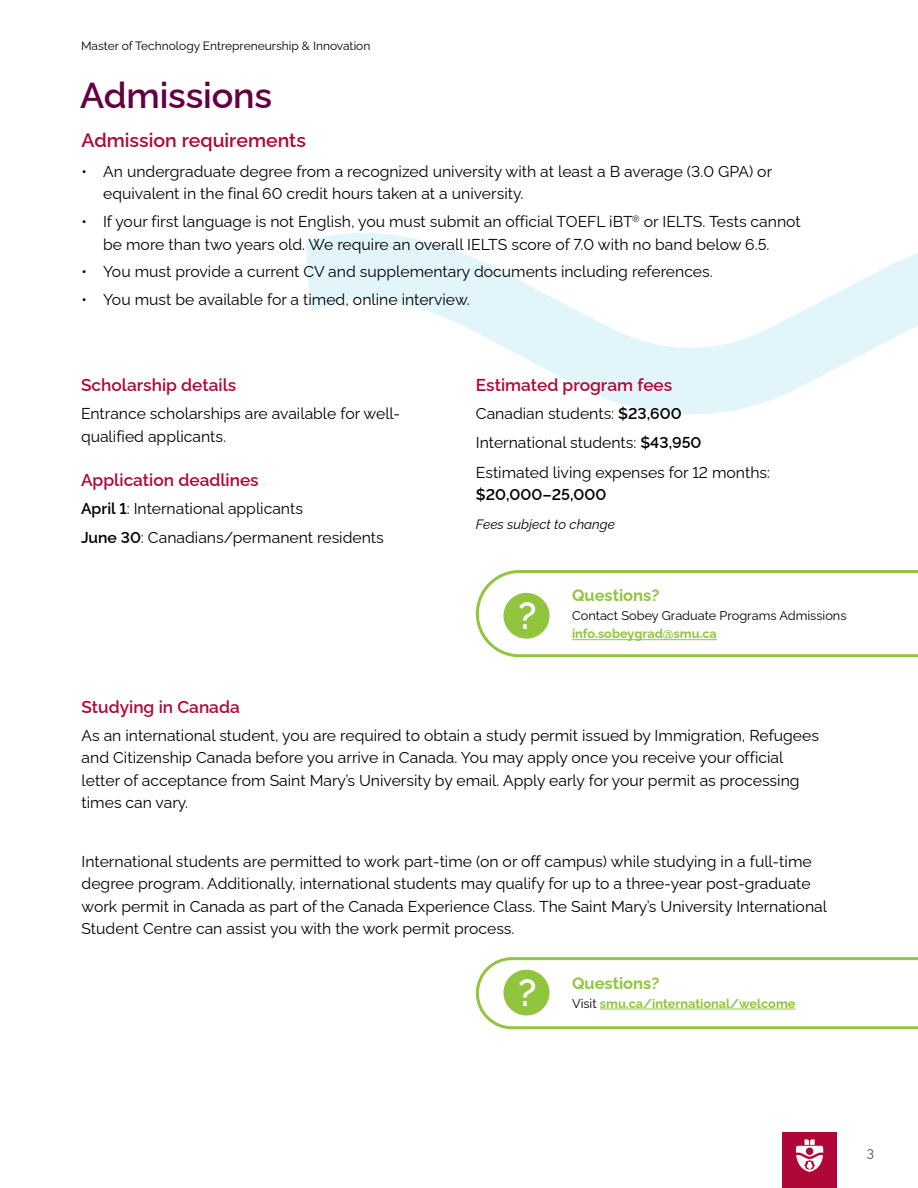
<style>
.page{position:relative;width:918px;height:1188px;background:#fff}
.page>*{position:absolute;margin:0;border:0;box-sizing:border-box;transform-origin:0 0}
.t1{font:600 38.25px "Raleway";color:#fff}
.t2{font:600 36px "Raleway";letter-spacing:-.005em;color:#630041}
.t3{font:600 19.5px "Raleway";color:#af0737}
.t4{font:600 17.25px "Raleway";color:#af0737}
.t5{font:700 16.5px "Raleway";color:#90c53d}
.t6{font:15.75px/22.5px "Raleway";color:#000}
.t7{font:600 15.75px "Raleway";color:#000}
.t8{font:italic 13.5px "Raleway";color:#000}
.t9{font:13.5px "Raleway";color:#4a4a4d}
.t10{font:700 12.75px "Raleway";color:#90c53d}
.t11{font:12.75px "Raleway";color:#000}
.t12{font:12px "Raleway";color:#000}
.s1{font-weight:600}
.s2{font-weight:400;color:#000}
</style>
<div class="page">
<svg style="left:306px;top:233px;width:612px;height:181px"></svg>
<svg style="left:475px;top:570px;width:443px;height:88px"></svg>
<div style="left:503px;top:593px;width:47px;height:46px;background:#90c53d;border-radius:50%"></div>
<hr style="left:572px;top:639px;width:145px;height:1px;background:#90c53d">
<svg style="left:475px;top:957px;width:443px;height:73px"></svg>
<hr style="left:600px;top:1009px;width:196px;height:1px;background:#90c53d">
<div style="left:503px;top:970px;width:47px;height:45px;background:#90c53d;border-radius:50%"></div>
<div style="left:783px;top:1132px;width:54px;height:56px;background:#af0737"></div>
<svg style="left:796px;top:1139px;width:27px;height:33px"></svg>
<p class="t12" style="left:81px;top:36px;width:291px">Master of Technology Entrepreneurship &amp; Innovation</p>
<h2 class="t2" style="left:80px;top:66px;width:194px">Admissions</h2>
<p class="t3" style="left:82px;top:125px;width:226px">Admission requirements</p>
<p class="t6" style="left:103px;top:158px;width:671px;text-indent:-22px">• An undergraduate degree from a recognized university with at least a B average (3.0 GPA) or equivalent in the final 60 credit hours taken at a university.</p>
<p class="t6" style="left:103px;top:209px;width:699px;text-indent:-22px">• If your first language is not English, you must submit an official TOEFL iBT<sup>®</sup> or IELTS. Tests cannot be more than two years old. We require an overall IELTS score of 7.0 with no band below 6.5.</p>
<p class="t6" style="left:82px;top:259px;width:633px">• You must provide a current CV and supplementary documents including references.</p>
<p class="t6" style="left:82px;top:287px;width:390px">• You must be available for a timed, online interview.</p>
<p class="t4" style="left:81px;top:371px;width:157px">Scholarship details</p>
<p class="t6" style="left:81px;top:401px;width:321px">Entrance scholarships are available for well&shy;qualified applicants.</p>
<p class="t4" style="left:81px;top:466px;width:179px">Application deadlines</p>
<p class="t6" style="left:81px;top:492px;width:304px;line-height:29.2px"><span class="s1">April 1</span>: International applicants<br><span class="s1">June 30</span>: Canadians/permanent residents</p>
<p class="t4" style="left:476px;top:371px;width:198px">Estimated program fees</p>
<p class="t6" style="left:476px;top:397px;width:296px;line-height:29.2px">Canadian students: <span class="s1">$23,600<br></span>International students: <span class="s1">$43,950<br></span>Estimated living expenses for 12 months:</p>
<p class="t7" style="left:476px;top:482px;width:132px">$20,000–25,000</p>
<p class="t8" style="left:476px;top:514px;width:141px">Fees subject to change</p>
<h1 class="t1" style="left:518px;top:585px;width:20px">?</h1>
<p class="t5" style="left:572px;top:582px;width:89px">Questions?</p>
<p class="t11" style="left:572px;top:606px;width:276px">Contact Sobey Graduate Programs Admissions</p>
<p class="t10" style="left:572px;top:624px;width:146px">info.sobeygrad@smu.ca</p>
<p class="t4" style="left:82px;top:693px;width:160px">Studying in Canada</p>
<p class="t6" style="left:82px;top:722px;width:739px">As an international student, you are required to obtain a study permit issued by Immigration, Refugees and Citizenship Canada before you arrive in Canada. You may apply once you receive your official letter of acceptance from Saint Mary’s University by email. Apply early for your permit as processing times can vary.</p>
<p class="t6" style="left:82px;top:848px;width:747px">International students are permitted to work part-time (on or off campus) while studying in a full-time degree program. Additionally, international students may qualify for up to a three-year post-graduate work permit in Canada as part of the Canada Experience Class. The Saint Mary’s University International Student Centre can assist you with the work permit process.</p>
<h1 class="t1" style="left:518px;top:962px;width:20px">?</h1>
<p class="t5" style="left:572px;top:970px;width:89px">Questions?</p>
<p class="t10" style="left:572px;top:993px;width:225px"><span class="s2">Visit</span> smu.ca/international/welcome</p>
<p class="t9" style="left:867px;top:1142px;width:9px">3</p>
</div>
